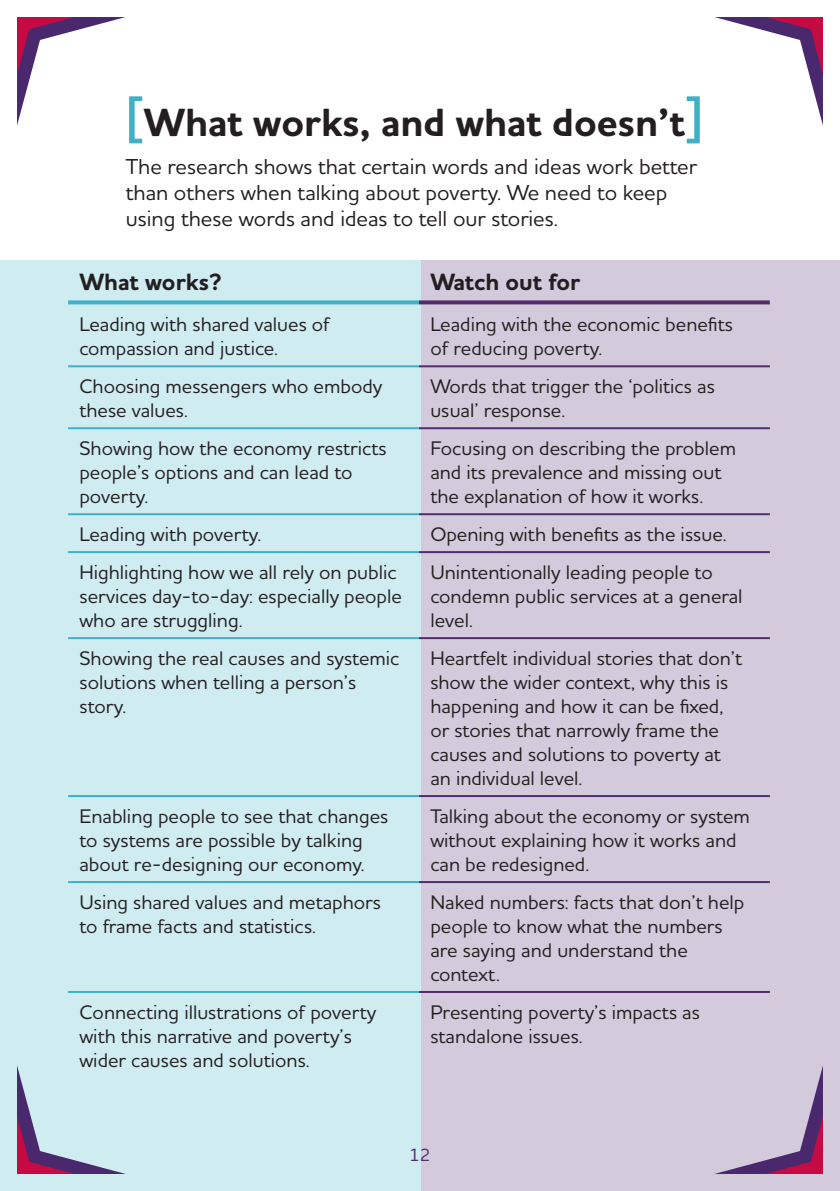
<style>
.page{position:relative;width:840px;height:1191px;background:#fff}
.page>*{position:absolute;margin:0;border:0;box-sizing:border-box;transform-origin:0 0}
.t1{font:700 40px "Houschka Alt Pro";color:#231f20}
.t2{font:700 24px "Houschka Pro";color:#231f20}
.t3{font:500 22px/26.4px "Houschka Pro";color:#231f20}
.t4{font:500 20px/24px "Houschka Pro";color:#231f20}
.t5{font:500 18px "Houschka Pro";color:#512d6d}
.s1{font-weight:600;font-size:50px;color:#3eb1c8}
</style>
<div class="page">
<div style="left:420px;top:261px;width:419px;height:930px;background:#d3cadb"></div>
<div style="left:0;top:261px;width:420px;height:930px;background:#cfecf1"></div>
<hr style="left:68px;top:365px;width:351px;height:2px;background:#3eb1c8">
<hr style="left:68px;top:427px;width:351px;height:2px;background:#3eb1c8">
<hr style="left:68px;top:513px;width:351px;height:2px;background:#3eb1c8">
<hr style="left:68px;top:551px;width:351px;height:2px;background:#3eb1c8">
<hr style="left:68px;top:637px;width:351px;height:2px;background:#3eb1c8">
<hr style="left:68px;top:795px;width:351px;height:2px;background:#3eb1c8">
<hr style="left:68px;top:881px;width:351px;height:2px;background:#3eb1c8">
<hr style="left:68px;top:991px;width:351px;height:2px;background:#3eb1c8">
<svg style="left:68px;top:300px;width:351px;height:4px"></svg>
<hr style="left:419px;top:365px;width:350px;height:2px;background:#512d6d">
<hr style="left:419px;top:427px;width:350px;height:2px;background:#512d6d">
<hr style="left:419px;top:513px;width:350px;height:2px;background:#512d6d">
<hr style="left:419px;top:551px;width:350px;height:2px;background:#512d6d">
<hr style="left:419px;top:637px;width:350px;height:2px;background:#512d6d">
<hr style="left:419px;top:795px;width:350px;height:2px;background:#512d6d">
<hr style="left:419px;top:881px;width:350px;height:2px;background:#512d6d">
<hr style="left:419px;top:991px;width:350px;height:2px;background:#512d6d">
<svg style="left:419px;top:300px;width:350px;height:4px"></svg>
<svg style="left:714px;top:1069px;width:108px;height:105px"></svg>
<svg style="left:714px;top:17px;width:108px;height:105px"></svg>
<svg style="left:17px;top:17px;width:109px;height:109px"></svg>
<svg style="left:17px;top:1066px;width:109px;height:108px"></svg>
<p class="t1" style="left:126px;top:96px;width:578px"><span class="s1">[</span>What works, and what doesn’t<span class="s1">]</span></p>
<p class="t3" style="left:126px;top:152px;width:572px">The research shows that certain words and ideas work better than others when talking about poverty. We need to keep using these words and ideas to tell our stories.</p>
<p class="t2" style="left:79px;top:267px;width:143px">What works?</p>
<p class="t2" style="left:430px;top:267px;width:151px">Watch out for</p>
<p class="t4" style="left:79px;top:312px;width:252px">Leading with shared values of compassion and justice.</p>
<p class="t4" style="left:430px;top:312px;width:304px">Leading with the economic benefits of reducing poverty.</p>
<p class="t4" style="left:79px;top:373px;width:304px">Choosing messengers who embody these values.</p>
<p class="t4" style="left:430px;top:373px;width:286px">Words that trigger the ‘politics as usual’ response.</p>
<p class="t4" style="left:79px;top:435px;width:308px">Showing how the economy restricts people’s options and can lead to poverty.</p>
<p class="t4" style="left:430px;top:435px;width:307px">Focusing on describing the problem and its prevalence and missing out the explanation of how it works.</p>
<p class="t4" style="left:79px;top:521px;width:183px">Leading with poverty.</p>
<p class="t4" style="left:430px;top:521px;width:297px">Opening with benefits as the issue.</p>
<p class="t4" style="left:79px;top:559px;width:324px">Highlighting how we all rely on public services day-to-day: especially people who are struggling.</p>
<p class="t4" style="left:430px;top:559px;width:313px">Unintentionally leading people to condemn public services at a general level.</p>
<p class="t4" style="left:79px;top:645px;width:321px">Showing the real causes and systemic solutions when telling a person’s story.</p>
<p class="t4" style="left:430px;top:645px;width:313px">Heartfelt individual stories that don’t show the wider context, why this is happening and how it can be fixed, or stories that narrowly frame the causes and solutions to poverty at</p>
<p class="t4" style="left:430px;top:765px;width:153px">an individual level.</p>
<p class="t4" style="left:79px;top:803px;width:310px">Enabling people to see that changes to systems are possible by talking about re-designing our economy.</p>
<p class="t4" style="left:430px;top:803px;width:321px">Talking about the economy or system without explaining how it works and can be redesigned.</p>
<p class="t4" style="left:79px;top:889px;width:303px">Using shared values and metaphors to frame facts and statistics.</p>
<p class="t4" style="left:430px;top:889px;width:315px">Naked numbers: facts that don’t help people to know what the numbers are saying and understand the context.</p>
<p class="t4" style="left:79px;top:999px;width:298px">Connecting illustrations of poverty with this narrative and poverty’s wider causes and solutions.</p>
<p class="t4" style="left:430px;top:999px;width:271px">Presenting poverty’s impacts as standalone issues.</p>
<p class="t5" style="left:409px;top:1143px;width:23px">12</p>
</div>
